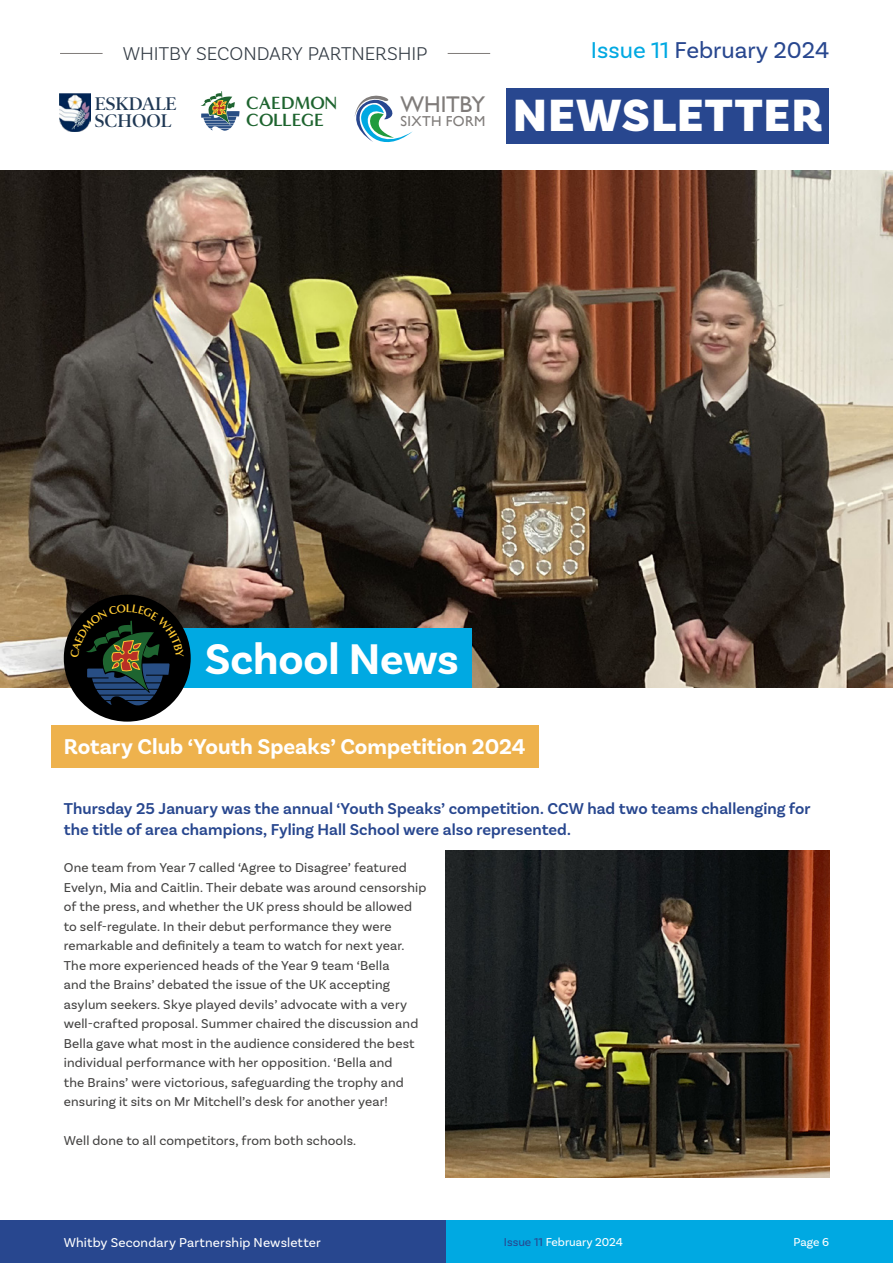
<style>
.page{position:relative;width:893px;height:1263px;background:#fff}
.page>*{position:absolute;margin:0;border:0;box-sizing:border-box;transform-origin:0 0}
.t1{font:900 47.4px "Basic Sans";letter-spacing:.03em;color:#fff}
.Big_Blue_Box_Heading{font:700 45px "Basic Sans";letter-spacing:-.005em;color:#fff}
.t2{font:24px "Basic Sans";color:#28478f}
.t3{font:22.8px "Gill Sans";letter-spacing:-.015em;color:#807c7a}
.Subheading_yellow{font:700 22.5px "Basic Sans";color:#fff}
.t4{font:300 19.5px "Basic Sans";letter-spacing:-.005em;color:#343c45}
.t5{font:600 18.45px/17.4px "Poynter OS Disp";color:#1f3854}
.t6{font:700 18.15px/17px "Minerva Modern";letter-spacing:-.005em;color:#1e642f}
._1st_para{font:600 16.5px/21px "Basic Sans";letter-spacing:.005em;color:#28478f}
.t7{font:14.4px "Gill Sans";letter-spacing:.025em;color:#807c7a}
.Body{font:13.5px/19.5px "Basic Sans";letter-spacing:.01em;color:#434241}
.t8{font:13.5px "Basic Sans";letter-spacing:.01em;color:#fff}
.t9{font:12px "Basic Sans";color:#fff}
.s1{color:#00a9e2}
.s2{color:#28478f}
</style>
<div class="page">
<svg style="left:201px;top:91px;width:39px;height:40px"></svg>
<svg style="left:354px;top:95px;width:59px;height:48px"></svg>
<img style="left:60px;top:93px;width:31px;height:39px">
<div style="left:507px;top:88px;width:322px;height:55px;background:#28478f"></div>
<hr style="left:60px;top:53px;width:43px;height:1px;background:#807c7a">
<hr style="left:448px;top:53px;width:42px;height:1px;background:#807c7a">
<img style="left:0;top:170px;width:893px;height:518px">
<div style="left:51px;top:725px;width:487px;height:43px;background:#eeb24d"></div>
<img style="left:446px;top:850px;width:383px;height:328px">
<div style="left:0;top:1220px;width:446px;height:43px;background:#28478f"></div>
<div style="left:446px;top:1220px;width:447px;height:43px;background:#00a9e2"></div>
<div style="left:175px;top:628px;width:297px;height:60px;background:#00a9e2"></div>
<div style="left:64px;top:595px;width:127px;height:127px;background:#000;border-radius:50%"></div>
<svg style="left:70px;top:604px;width:114px;height:101px"></svg>
<h3 class="t4" style="left:123px;top:42px;width:306px">WHITBY SECONDARY PARTNERSHIP</h3>
<h3 class="t2" style="left:591px;top:36px;width:240px"><span class="s1">Issue 11</span> February 2024</h3>
<h3 class="t6" style="left:246px;top:95px;width:92px">CAEDMON<br>COLLEGE</h3>
<h3 class="t3" style="left:401px;top:91px;width:86px">WHITBY</h3>
<h3 class="t5" style="left:95px;top:95px;width:83px">ESKDALE<br>SCHOOL</h3>
<h1 class="t1" style="left:513px;top:87px;width:311px">NEWSLETTER</h1>
<p class="t7" style="left:401px;top:113px;width:86px">SIXTH FORM</p>
<p class="Big_Blue_Box_Heading" style="left:205px;top:631px;width:256px">School News</p>
<p class="Subheading_yellow" style="left:64px;top:732px;width:463px">Rotary Club ‘Youth Speaks’ Competition 2024</p>
<p class="_1st_para" style="left:64px;top:798px;width:748px">Thursday 25 January was the annual ‘Youth Speaks’ competition. CCW had two teams challenging for the title of area champions, Fyling Hall School were also represented.</p>
<p class="Body" style="left:64px;top:858px;width:364px">One team from Year 7 called ‘Agree to Disagree’ featured Evelyn, Mia and Caitlin. Their debate was around censorship of the press, and whether the UK press should be allowed to self-regulate. In their debut performance they were remarkable and definitely a team to watch for next year.<br>The more experienced heads of the Year 9 team ‘Bella<br>and the Brains’ debated the issue of the UK accepting asylum seekers. Skye played devils’ advocate with a very well-crafted proposal. Summer chaired the discussion and Bella gave what most in the audience considered the best individual performance with her opposition. ‘Bella and<br>the Brains’ were victorious, safeguarding the trophy and ensuring it sits on Mr Mitchell’s desk for another year!</p>
<p class="Body" style="left:64px;top:1131px;width:294px">Well done to all competitors, from both schools.</p>
<p class="t8" style="left:64px;top:1234px;width:259px">Whitby Secondary Partnership Newsletter</p>
<p class="t9" style="left:504px;top:1234px;width:121px"><span class="s2">Issue 11</span> February 2024</p>
<p class="t9" style="left:793px;top:1234px;width:37px">Page 6</p>
</div>
